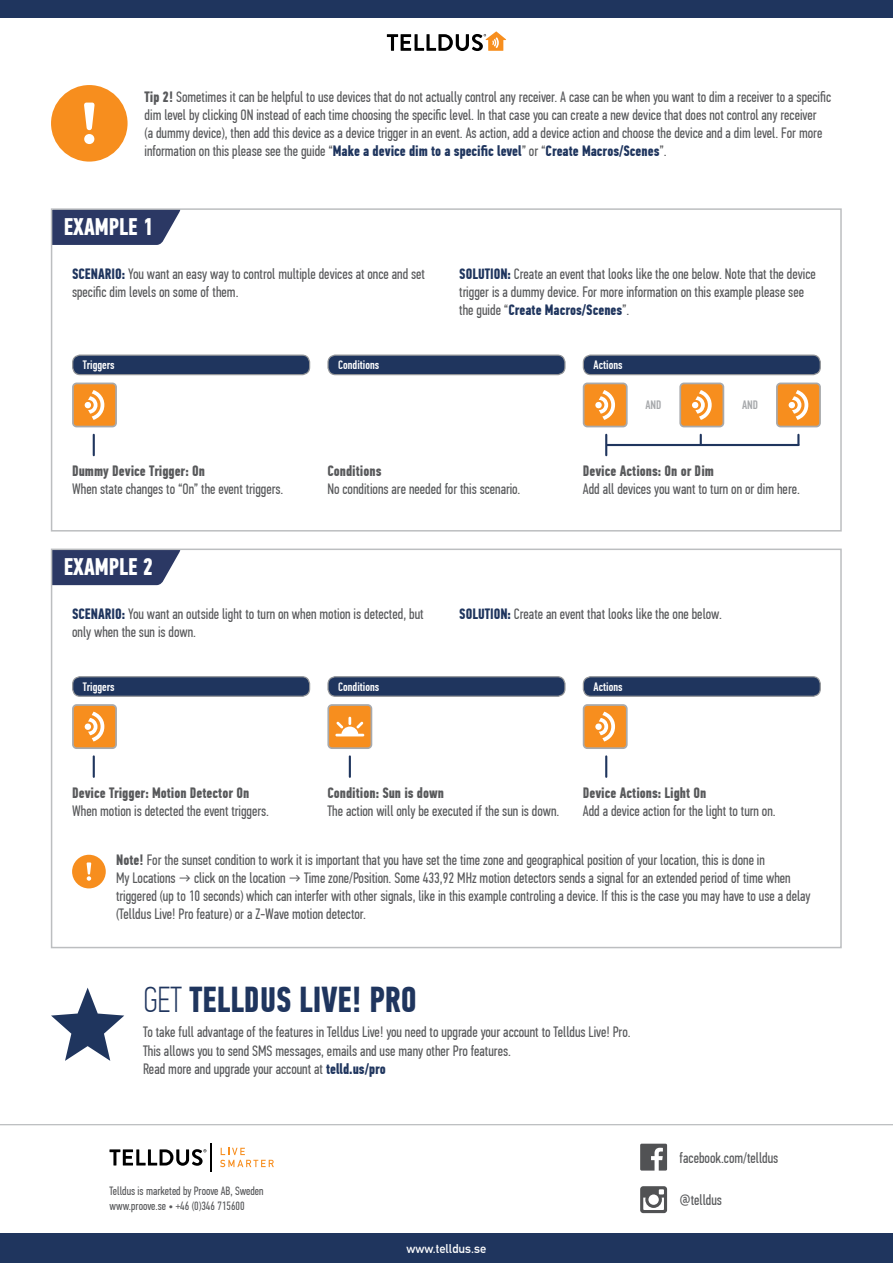
<style>
.page{position:relative;width:893px;height:1263px;background:#fff}
.page>*{position:absolute;margin:0;border:0;box-sizing:border-box;transform-origin:0 0}
.t1{font:700 36px "PF Din Text Comp Pro";color:#1f355e}
.t2{font:700 24px "PF Din Text Comp Pro";color:#fff}
.t3{font:15px/18px "PF Din Text Comp Pro";color:#58595b}
.t4{font:700 15px "PF Din Text Comp Pro";color:#58595b}
.t5{font:700 12.45px "DIN Alternate";color:#fff}
.t6{font:500 12.15px "PF Din Text Comp Pro";color:#fff}
.t7{font:500 12.15px "PF Din Text Comp Pro";color:#a7a9ac}
.t8{font:12px/14.4px "PF Din Text Comp Pro";color:#58595b}
.s1{font-weight:700}
.s2{font-weight:700;color:#1f355e}
.s3{font-weight:100}
</style>
<div class="page">
<svg style="left:387px;top:31px;width:119px;height:20px"></svg>
<div style="left:0;top:0;width:893px;height:18px;background:#1f355e"></div>
<div style="left:0;top:1233px;width:893px;height:30px;background:#1f355e"></div>
<svg style="left:640px;top:1144px;width:27px;height:26px"></svg>
<svg style="left:640px;top:1186px;width:27px;height:27px"></svg>
<svg style="left:220px;top:1148px;width:54px;height:19px"></svg>
<svg style="left:109px;top:1143px;width:103px;height:28px"></svg>
<hr style="left:0;top:1124px;width:893px;height:1px;background:#bcbec0">
<div style="left:51px;top:85px;width:77px;height:77px;background:#f78e1e;border-radius:50%"></div>
<svg style="left:84px;top:103px;width:11px;height:41px"></svg>
<svg style="left:54px;top:211px;width:126px;height:34px;background:#3b4770"></svg>
<div style="left:51px;top:208px;width:791px;height:323px;border:2px solid #bcbec0"></div>
<svg style="left:54px;top:552px;width:126px;height:33px;background:#3b4770"></svg>
<div style="left:51px;top:549px;width:791px;height:399px;border:2px solid #bcbec0"></div>
<div style="left:73px;top:355px;width:237px;height:20px;background:#1f355e;border-radius:7px"></div>
<div style="left:72px;top:354px;width:238px;height:21px;border:1px solid #939598;border-radius:7px"></div>
<div style="left:73px;top:677px;width:237px;height:19px;background:#1f355e;border-radius:7px"></div>
<div style="left:72px;top:676px;width:238px;height:21px;border:1px solid #939598;border-radius:7px"></div>
<div style="left:583px;top:355px;width:237px;height:20px;background:#1f355e;border-radius:7px"></div>
<div style="left:583px;top:354px;width:238px;height:21px;border:1px solid #939598;border-radius:7px"></div>
<div style="left:583px;top:677px;width:237px;height:19px;background:#1f355e;border-radius:7px"></div>
<div style="left:583px;top:676px;width:238px;height:21px;border:1px solid #939598;border-radius:7px"></div>
<div style="left:328px;top:355px;width:237px;height:20px;background:#1f355e;border-radius:7px"></div>
<div style="left:327px;top:354px;width:239px;height:21px;border:1px solid #939598;border-radius:7px"></div>
<div style="left:328px;top:677px;width:237px;height:19px;background:#1f355e;border-radius:7px"></div>
<div style="left:327px;top:676px;width:239px;height:21px;border:1px solid #939598;border-radius:7px"></div>
<div style="left:73px;top:383px;width:43px;height:44px;background:#f78e1e;border-radius:4px"></div>
<div style="left:72px;top:383px;width:45px;height:44px;border:2px solid #a7a9ac;border-radius:4px"></div>
<div style="left:73px;top:705px;width:43px;height:43px;background:#f78e1e;border-radius:4px"></div>
<div style="left:72px;top:704px;width:45px;height:45px;border:2px solid #a7a9ac;border-radius:4px"></div>
<div style="left:584px;top:383px;width:43px;height:44px;background:#f78e1e;border-radius:4px"></div>
<div style="left:583px;top:383px;width:45px;height:44px;border:2px solid #a7a9ac;border-radius:4px"></div>
<div style="left:584px;top:705px;width:43px;height:43px;background:#f78e1e;border-radius:4px"></div>
<div style="left:583px;top:704px;width:45px;height:45px;border:2px solid #a7a9ac;border-radius:4px"></div>
<div style="left:328px;top:705px;width:43px;height:43px;background:#f78e1e;border-radius:4px"></div>
<div style="left:327px;top:704px;width:45px;height:45px;border:2px solid #a7a9ac;border-radius:4px"></div>
<div style="left:680px;top:383px;width:43px;height:44px;background:#f78e1e;border-radius:4px"></div>
<div style="left:679px;top:383px;width:45px;height:44px;border:2px solid #a7a9ac;border-radius:4px"></div>
<div style="left:777px;top:383px;width:43px;height:44px;background:#f78e1e;border-radius:4px"></div>
<div style="left:776px;top:383px;width:45px;height:44px;border:2px solid #a7a9ac;border-radius:4px"></div>
<svg style="left:85px;top:390px;width:19px;height:30px"></svg>
<svg style="left:85px;top:712px;width:19px;height:29px"></svg>
<svg style="left:595px;top:390px;width:20px;height:30px"></svg>
<svg style="left:595px;top:712px;width:20px;height:29px"></svg>
<svg style="left:692px;top:390px;width:20px;height:30px"></svg>
<svg style="left:789px;top:390px;width:19px;height:30px"></svg>
<hr style="left:93px;top:435px;width:2px;height:20px;background:#1f355e">
<hr style="left:93px;top:756px;width:2px;height:21px;background:#1f355e">
<hr style="left:605px;top:435px;width:2px;height:20px;background:#1f355e">
<hr style="left:605px;top:756px;width:2px;height:21px;background:#1f355e">
<hr style="left:349px;top:756px;width:2px;height:21px;background:#1f355e">
<svg style="left:335px;top:717px;width:29px;height:19px"></svg>
<div style="left:72px;top:855px;width:34px;height:33px;background:#f78e1e;border-radius:50%"></div>
<svg style="left:87px;top:862px;width:4px;height:19px"></svg>
<svg style="left:51px;top:987px;width:73px;height:74px"></svg>
<svg style="left:700px;top:435px;width:2px;height:9px"></svg>
<svg style="left:797px;top:435px;width:2px;height:10px"></svg>
<hr style="left:607px;top:444px;width:191px;height:2px;background:#1f355e">
<p class="t3" style="left:145px;top:88px;width:688px"><span class="s1">Tip 2!</span> Sometimes it can be helpful to use devices that do not actually control any receiver. A case can be when you want to dim a receiver to a specific dim level by clicking ON instead of each time choosing the specific level. In that case you can create a new device that does not control any receiver<br>(a dummy device), then add this device as a device trigger in an event. As action, add a device action and choose the device and a dim level. For more information on this please see the guide “<span class="s2">Make a device dim to a specific level</span>” or “<span class="s2">Create Macros/Scenes</span>”.</p>
<h2 class="t2" style="left:64px;top:212px;width:91px">EXAMPLE 1</h2>
<p class="t3" style="left:72px;top:265px;width:354px"><span class="s2">SCENARIO:</span> You want an easy way to control multiple devices at once and set specific dim levels on some of them.</p>
<p class="t3" style="left:459px;top:265px;width:358px"><span class="s2">SOLUTION:</span> Create an event that looks like the one below. Note that the device trigger is a dummy device. For more information on this example please see the guide “<span class="s2">Create Macros/Scenes</span>”.</p>
<p class="t6" style="left:83px;top:358px;width:33px">Triggers</p>
<p class="t6" style="left:338px;top:358px;width:42px">Conditions</p>
<p class="t6" style="left:594px;top:358px;width:30px">Actions</p>
<p class="t7" style="left:645px;top:398px;width:18px">AND</p>
<p class="t7" style="left:742px;top:398px;width:18px">AND</p>
<p class="t4" style="left:72px;top:462px;width:134px">Dummy Device Trigger: On</p>
<p class="t3" style="left:72px;top:480px;width:213px">When state changes to “On” the event triggers.</p>
<h2 class="t2" style="left:64px;top:552px;width:91px">EXAMPLE 2</h2>
<p class="t4" style="left:327px;top:462px;width:56px">Conditions</p>
<p class="t3" style="left:327px;top:480px;width:195px">No conditions are needed for this scenario.</p>
<p class="t4" style="left:583px;top:462px;width:133px">Device Actions: On or Dim</p>
<p class="t3" style="left:583px;top:480px;width:219px">Add all devices you want to turn on or dim here.</p>
<p class="t3" style="left:72px;top:605px;width:353px"><span class="s2">SCENARIO:</span> You want an outside light to turn on when motion is detected, but only when the sun is down.</p>
<p class="t3" style="left:459px;top:605px;width:264px"><span class="s2">SOLUTION:</span> Create an event that looks like the one below.</p>
<p class="t6" style="left:83px;top:679px;width:33px">Triggers</p>
<p class="t6" style="left:338px;top:679px;width:42px">Conditions</p>
<p class="t6" style="left:594px;top:679px;width:30px">Actions</p>
<p class="t4" style="left:583px;top:783px;width:125px">Device Actions: Light On</p>
<p class="t3" style="left:583px;top:802px;width:194px">Add a device action for the light to turn on.</p>
<p class="t4" style="left:327px;top:783px;width:118px">Condition: Sun is down</p>
<p class="t3" style="left:327px;top:802px;width:234px">The action will only be executed if the sun is down.</p>
<p class="t3" style="left:116px;top:851px;width:696px"><span class="s1">Note!</span> For the sunset condition to work it is important that you have set the time zone and geographical position of your location, this is done in<br>My Locations → click on the location → Time zone/Position. Some 433,92 MHz motion detectors sends a signal for an extended period of time when triggered (up to 10 seconds) which can interfer with other signals, like in this example controling a device. If this is the case you may have to use a delay (Telldus Live! Pro feature) or a Z-Wave motion detector.</p>
<p class="t4" style="left:72px;top:783px;width:179px">Device Trigger: Motion Detector On</p>
<p class="t3" style="left:72px;top:802px;width:198px">When motion is detected the event triggers.</p>
<h1 class="t1" style="left:143px;top:978px;width:275px"><span class="s3">GET</span> TELLDUS LIVE! PRO</h1>
<p class="t3" style="left:143px;top:1023px;width:489px">To take full advantage of the features in Telldus Live! you need to upgrade your account to Telldus Live! Pro.<br>This allows you to send SMS messages, emails and use many other Pro features.<br>Read more and upgrade your account at <span class="s2">telld.us/pro</span></p>
<p class="t8" style="left:109px;top:1184px;width:156px">Telldus is marketed by Proove AB, Sweden www.proove.se • +46 (0)346 715600</p>
<p class="t5" style="left:407px;top:1239px;width:81px">www.telldus.se</p>
<p class="t3" style="left:679px;top:1149px;width:100px">facebook.com/telldus</p>
<p class="t3" style="left:679px;top:1191px;width:44px">@telldus</p>
</div>
